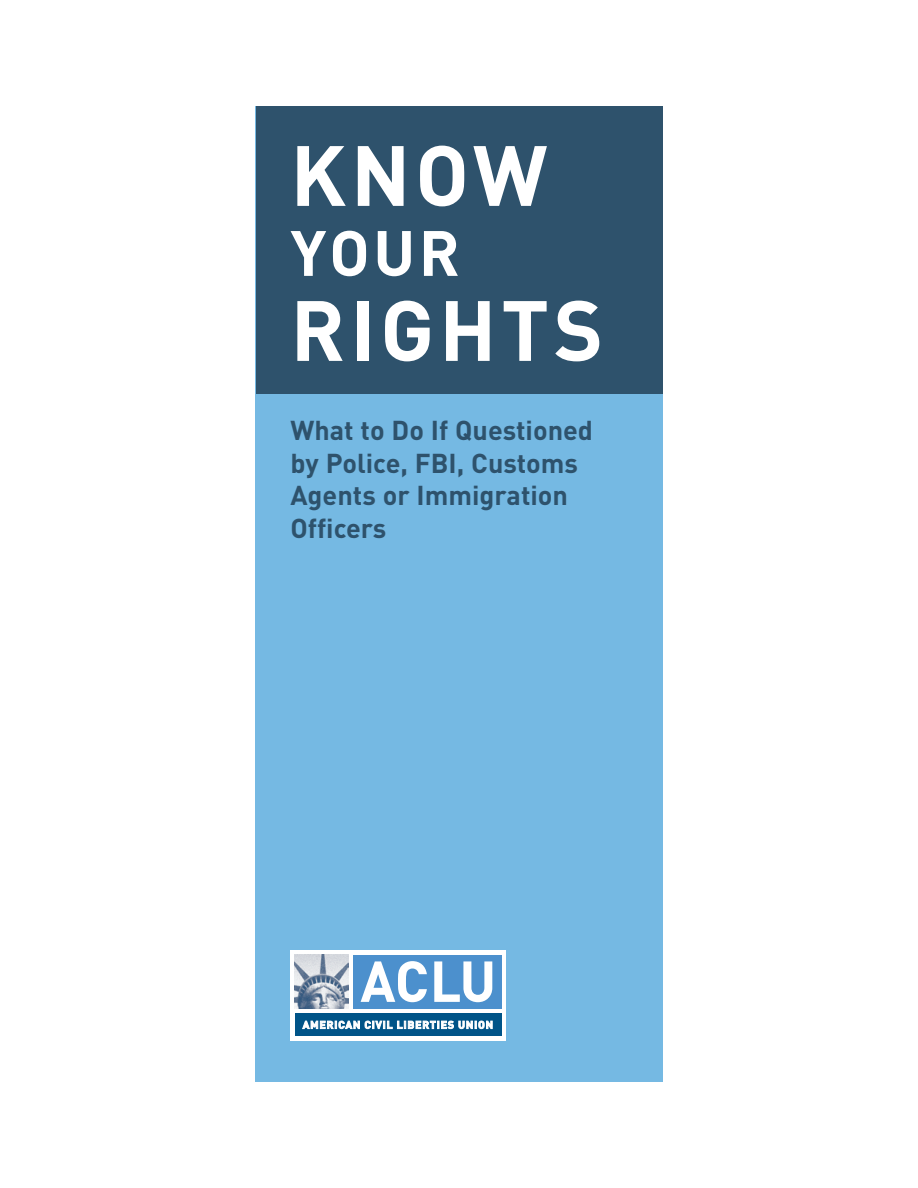
<style>
.page{position:relative;width:918px;height:1188px;background:#fff}
.page>*{position:absolute;margin:0;border:0;box-sizing:border-box;transform-origin:0 0}
.t1{font:700 84px "DIN";letter-spacing:.055em;color:#fff}
.t2{font:700 63px "DIN";color:#fff}
.t3{font:700 27px/32.4px "DIN";color:#2e526c}
</style>
<div class="page">
<div style="left:255px;top:106px;width:408px;height:976px;background:#75b9e3"></div>
<div style="left:290px;top:950px;width:216px;height:90px;background:#fff"></div>
<div style="left:353px;top:955px;width:149px;height:54px;background:#4c90cd"></div>
<svg style="left:361px;top:961px;width:66px;height:41px"></svg>
<svg style="left:434px;top:961px;width:58px;height:41px"></svg>
<div style="left:295px;top:1013px;width:207px;height:23px;background:#005488"></div>
<svg style="left:302px;top:1021px;width:190px;height:8px"></svg>
<img style="left:295px;top:955px;width:54px;height:54px">
<div style="left:256px;top:106px;width:407px;height:288px;background:#2e526c"></div>
<h1 class="t1" style="left:290px;top:146px;width:259px">KNOW</h1>
<h2 class="t2" style="left:290px;top:231px;width:171px">YOUR</h2>
<h1 class="t1" style="left:290px;top:301px;width:314px">RIGHTS</h1>
<p class="t3" style="left:290px;top:417px;width:304px">What to Do If Questioned by Police, FBI, Customs<br>Agents or Immigration<br>Officers</p>
</div>
